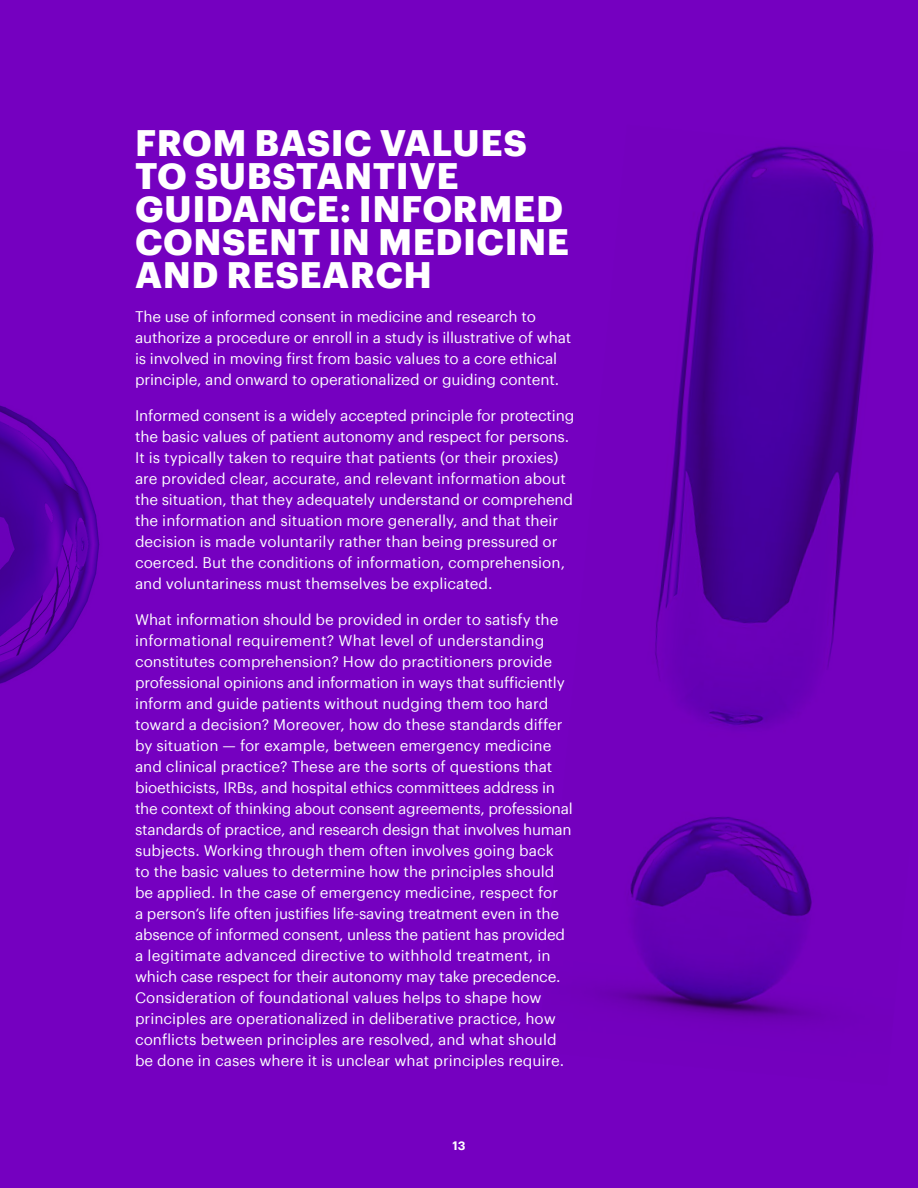
<style>
.page{position:relative;width:918px;height:1188px;background:#7500c0}
.page>*{position:absolute;margin:0;border:0;box-sizing:border-box;transform-origin:0 0}
.t1{font:700 36px/33px "Graphik";letter-spacing:.015em;color:#fff}
.t2{font:15px/21px "Graphik";color:#fff}
.t3{font:600 12px "Graphik";color:#fff}
</style>
<div class="page">
<img style="left:595px;top:146px;width:280px;height:877px">
<img style="left:0;top:405px;width:100px;height:279px">
<p class="t1" style="left:135px;top:123px;width:436px">FROM BASIC VALUES<br>TO SUBSTANTIVE<br>GUIDANCE: INFORMED<br>CONSENT IN MEDICINE<br>AND RESEARCH</p>
<p class="t2" style="left:135px;top:305px;width:438px">The use of informed consent in medicine and research to authorize a procedure or enroll in a study is illustrative of what is involved in moving first from basic values to a core ethical principle, and onward to operationalized or guiding content.</p>
<p class="t2" style="left:135px;top:404px;width:441px">Informed consent is a widely accepted principle for protecting the basic values of patient autonomy and respect for persons.<br>It is typically taken to require that patients (or their proxies) are provided clear, accurate, and relevant information about the situation, that they adequately understand or comprehend the information and situation more generally, and that their decision is made voluntarily rather than being pressured or coerced. But the conditions of information, comprehension, and voluntariness must themselves be explicated.</p>
<p class="t2" style="left:135px;top:608px;width:439px">What information should be provided in order to satisfy the informational requirement? What level of understanding constitutes comprehension? How do practitioners provide professional opinions and information in ways that sufficiently inform and guide patients without nudging them too hard toward a decision? Moreover, how do these standards differ by situation — for example, between emergency medicine and clinical practice? These are the sorts of questions that bioethicists, IRBs, and hospital ethics committees address in the context of thinking about consent agreements, professional standards of practice, and research design that involves human subjects. Working through them often involves going back<br>to the basic values to determine how the principles should be applied. In the case of emergency medicine, respect for<br>a person’s life often justifies life-saving treatment even in the absence of informed consent, unless the patient has provided a legitimate advanced directive to withhold treatment, in which case respect for their autonomy may take precedence.<br>Consideration of foundational values helps to shape how principles are operationalized in deliberative practice, how conflicts between principles are resolved, and what should be done in cases where it is unclear what principles require.</p>
<p class="t3" style="left:452px;top:1137px;width:15px">13</p>
</div>
